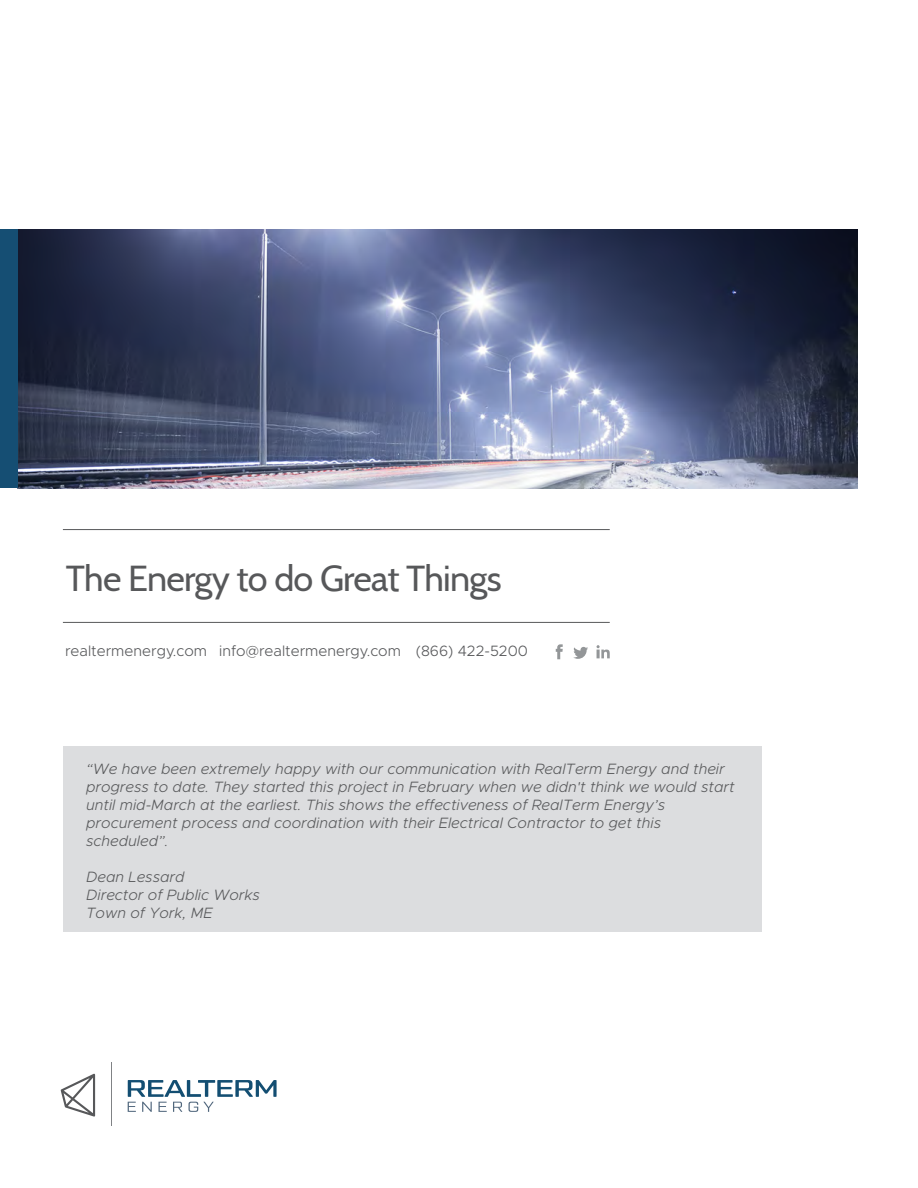
<style>
.page{position:relative;width:918px;height:1188px;background:#fff}
.page>*{position:absolute;margin:0;border:0;box-sizing:border-box;transform-origin:0 0}
.t1{font:36px "Cabin";letter-spacing:-.02em;color:#57585a}
.t2{font:italic 300 15px/18px "Metropolis";color:#58595b}
.t3{font:300 15px "Metropolis";color:#57585a}
</style>
<div class="page">
<hr style="left:111px;top:1062px;width:1px;height:64px;background:#808285">
<svg style="left:128px;top:1080px;width:149px;height:32px"></svg>
<svg style="left:61px;top:1074px;width:34px;height:43px"></svg>
<hr style="left:63px;top:529px;width:547px;height:1px;background:#57585a">
<hr style="left:63px;top:622px;width:547px;height:1px;background:#57585a">
<svg style="left:556px;top:644px;width:7px;height:15px"></svg>
<svg style="left:597px;top:645px;width:13px;height:13px"></svg>
<svg style="left:573px;top:647px;width:15px;height:12px"></svg>
<img style="left:18px;top:230px;width:839px;height:258px">
<div style="left:0;top:230px;width:18px;height:258px;background:#154e73"></div>
<div style="left:64px;top:746px;width:698px;height:185px;background:#dcdddf"></div>
<p class="t1" style="left:66px;top:550px;width:437px">The Energy to do Great Things</p>
<p class="t3" style="left:65px;top:642px;width:143px">realtermenergy.com</p>
<p class="t3" style="left:219px;top:642px;width:183px">info@realtermenergy.com</p>
<p class="t3" style="left:416px;top:641px;width:114px">(866) 422-5200</p>
<p class="t2" style="left:86px;top:760px;width:650px">“We have been extremely happy with our communication with RealTerm Energy and their progress to date. They started this project in February when we didn't think we would start until mid-March at the earliest. This shows the effectiveness of RealTerm Energy’s procurement process and coordination with their Electrical Contractor to get this scheduled”.</p>
<p class="t2" style="left:86px;top:868px;width:175px">Dean Lessard<br>Director of Public Works<br>Town of York, ME</p>
</div>
